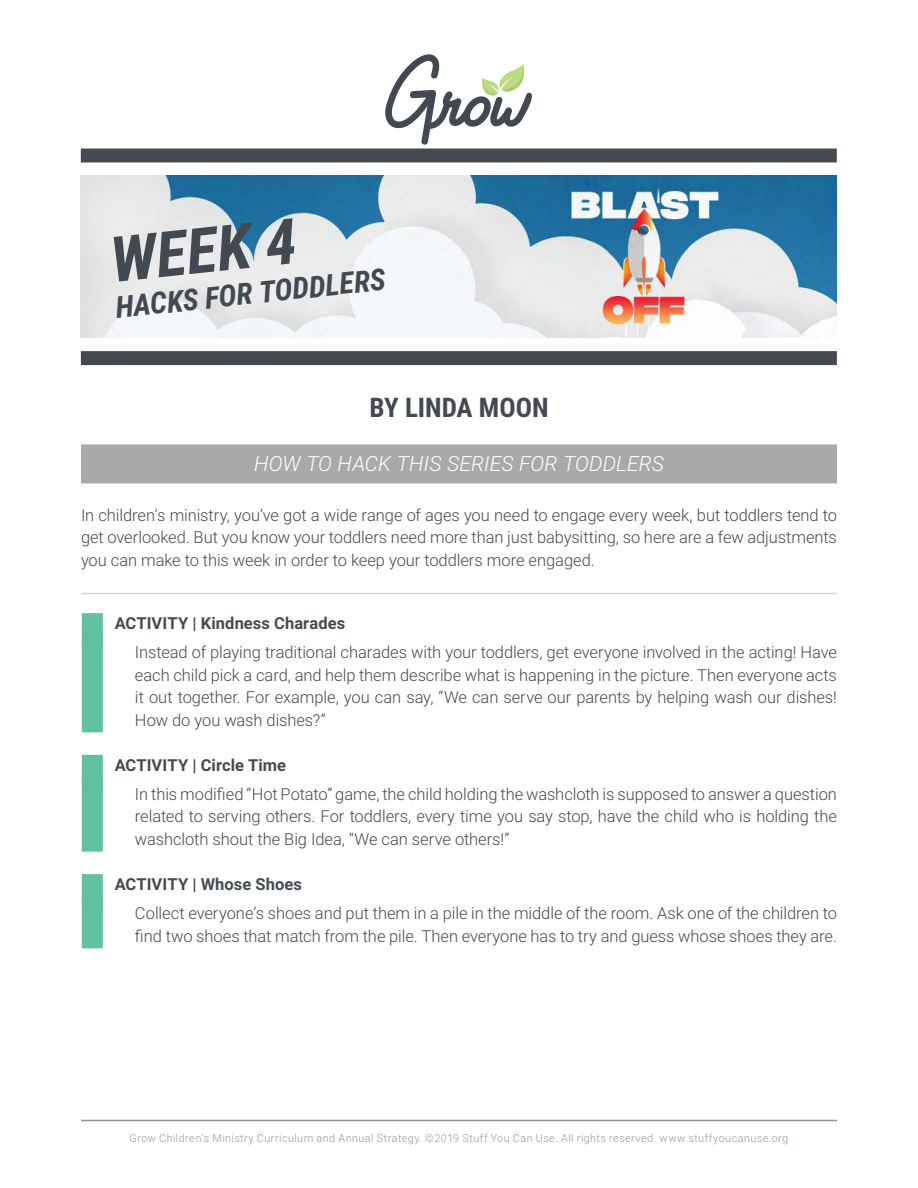
<style>
.page{position:relative;width:918px;height:1188px;background:#fff}
.page>*{position:absolute;margin:0;border:0;box-sizing:border-box;transform-origin:0 0}
.t1{font:italic 700 63px "Roboto Condensed";color:#424950}
.t2{font:italic 700 30px "Roboto Condensed";color:#424950}
.t3{font:700 27px "Roboto Condensed";color:#454a51}
.t4{font:italic 300 21px "Roboto";letter-spacing:.005em;color:#fff}
.t5{font:300 16.5px/22.5px "Roboto";letter-spacing:-.005em;color:#424950;text-align:justify}
.t6{font:300 16.5px/22.5px "Roboto";color:#42494f;text-align:justify}
.t7{font:700 16.5px "Roboto";letter-spacing:.005em;color:#454a50}
.t8{font:300 10.8px "Roboto";letter-spacing:.04em;color:#8e99a5}
</style>
<div class="page">
<div style="left:81px;top:148px;width:756px;height:14px;background:#454a50"></div>
<svg style="left:385px;top:54px;width:147px;height:91px"></svg>
<img style="left:81px;top:176px;width:756px;height:162px">
<div style="left:81px;top:351px;width:756px;height:14px;background:#454a50"></div>
<hr style="left:81px;top:1120px;width:756px;height:1px;background:#8c949d">
<div style="left:81px;top:444px;width:756px;height:39px;background:#a7a9ab"></div>
<hr style="left:81px;top:593px;width:756px;height:1px;background:#d3d4d3">
<div style="left:82px;top:613px;width:21px;height:33px;background:#5fc19f"></div>
<div style="left:82px;top:636px;width:21px;height:96px;background:#5fc19f"></div>
<div style="left:82px;top:755px;width:21px;height:33px;background:#5fc19f"></div>
<div style="left:82px;top:777px;width:21px;height:75px;background:#5fc19f"></div>
<div style="left:82px;top:874px;width:21px;height:33px;background:#5fc19f"></div>
<div style="left:82px;top:897px;width:21px;height:51px;background:#5fc19f"></div>
<h1 class="t1" style="left:107px;top:224px;width:188px;rotate:-6deg">WEEK 4</h1>
<h2 class="t2" style="left:114px;top:290px;width:273px;rotate:-6deg">HACKS FOR TODDLERS</h2>
<h3 class="t3" style="left:369px;top:398px;width:181px">BY LINDA MOON</h3>
<p class="t4" style="left:254px;top:456px;width:412px">HOW TO HACK THIS SERIES FOR TODDLERS</p>
<p class="t6" style="left:81px;top:505px;width:757px">In children’s ministry, you’ve got a wide range of ages you need to engage every week, but toddlers tend to get overlooked. But you know your toddlers need more than just babysitting, so here are a few adjustments you can make to this week in order to keep your toddlers more engaged.</p>
<p class="t7" style="left:115px;top:616px;width:232px">ACTIVITY | Kindness Charades</p>
<p class="t5" style="left:135px;top:642px;width:704px">Instead of playing traditional charades with your toddlers, get everyone involved in the acting! Have each child pick a card, and help them describe what is happening in the picture. Then everyone acts it out together. For example, you can say, “We can serve our parents by helping wash our dishes!<br>How do you wash dishes?”</p>
<p class="t7" style="left:115px;top:758px;width:173px">ACTIVITY | Circle Time</p>
<p class="t5" style="left:135px;top:782px;width:704px">In this modified “Hot Potato” game, the child holding the washcloth is supposed to answer a question related to serving others. For toddlers, every time you say stop, have the child who is holding the washcloth shout the Big Idea, “We can serve others!”</p>
<p class="t7" style="left:115px;top:877px;width:189px">ACTIVITY | Whose Shoes</p>
<p class="t5" style="left:135px;top:903px;width:704px">Collect everyone’s shoes and put them in a pile in the middle of the room. Ask one of the children to find two shoes that match from the pile. Then everyone has to try and guess whose shoes they are.</p>
<p class="t8" style="left:130px;top:1134px;width:660px">Grow Children's Ministry Curriculum and Annual Strategy. ©2019 Stuff You Can Use. All rights reserved. www.stuffyoucanuse.org</p>
</div>
